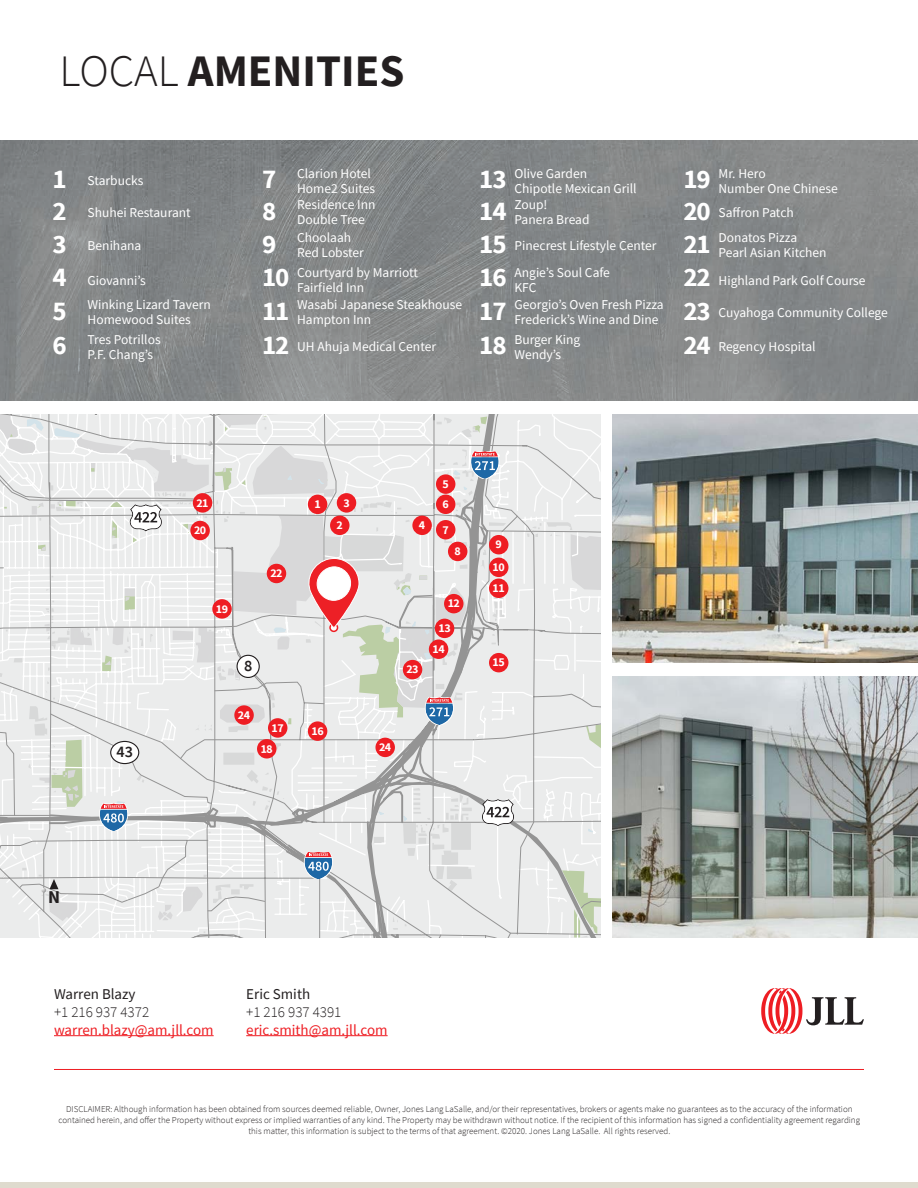
<style>
.page{position:relative;width:918px;height:1188px;background:#fff}
.page>*{position:absolute;margin:0;border:0;box-sizing:border-box;transform-origin:0 0}
.t1{font:700 45px "Source Sans Pro";color:#231f20}
.t2{font:700 27px "Source Sans Pro";letter-spacing:-.04em;color:#fff}
.t3{font:700 18px "Source Sans Pro";color:#231f20}
.t4{font:600 16.05px "Source Sans Pro";color:#231f20}
.t5{font:15px "Source Sans Pro";color:#ee1d23}
.t6{font:300 15px "Source Sans Pro";color:#231f20}
.t7{font:15px "Source Sans Pro";color:#231f20}
.t8{font:13.5px/15px "Source Sans Pro";color:#fff}
.t9{font:700 12px/20.1px "Source Sans Pro";letter-spacing:-.04em;color:#fff}
.t10{font:300 9px/10.8px "Source Sans Pro";color:#231f20;text-align:center}
.s1{font-weight:300}
</style>
<div class="page">
<img style="left:612px;top:414px;width:306px;height:523px">
<hr style="left:54px;top:1035px;width:160px;height:1px;background:#ee1d23">
<hr style="left:246px;top:1035px;width:142px;height:1px;background:#ee1d23">
<svg style="left:761px;top:988px;width:103px;height:46px"></svg>
<hr style="left:54px;top:1069px;width:810px;height:1px;background:#ee1d23">
<svg style="left:0;top:414px;width:601px;height:523px;background:#e5e6e6"></svg>
<svg style="left:0;top:414px;width:101px;height:23px;background:#e3e5e6"></svg>
<svg style="left:252px;top:414px;width:30px;height:1px"></svg>
<svg style="left:207px;top:441px;width:5px;height:5px"></svg>
<img style="left:0;top:141px;width:918px;height:260px">
<div style="left:602px;top:663px;width:316px;height:13px;background:#fff"></div>
<div style="left:0;top:1183px;width:918px;height:5px;background:#dfdbce"></div>
<svg style="left:470px;top:451px;width:30px;height:28px"></svg>
<svg style="left:425px;top:698px;width:29px;height:27px"></svg>
<svg style="left:304px;top:852px;width:29px;height:27px"></svg>
<svg style="left:99px;top:801px;width:308px;height:30px;background:#d2d4d6"></svg>
<svg style="left:482px;top:799px;width:32px;height:27px"></svg>
<div style="left:111px;top:741px;width:28px;height:23px;background:#fff;border-radius:50%"></div>
<div style="left:110px;top:741px;width:29px;height:23px;border:1px solid #231f20;border-radius:50%"></div>
<div style="left:237px;top:655px;width:22px;height:22px;background:#fff;border-radius:50%"></div>
<div style="left:237px;top:655px;width:23px;height:23px;border:1px solid #231f20;border-radius:50%"></div>
<svg style="left:130px;top:504px;width:32px;height:27px"></svg>
<svg style="left:196px;top:558px;width:271px;height:104px;background:#e2d9d8"></svg>
<div style="left:308px;top:495px;width:19px;height:19px;background:#ee1d23;border-radius:50%"></div>
<div style="left:330px;top:516px;width:20px;height:19px;background:#ee1d23;border-radius:50%"></div>
<div style="left:337px;top:493px;width:19px;height:20px;background:#ee1d23;border-radius:50%"></div>
<div style="left:412px;top:516px;width:20px;height:19px;background:#ee1d23;border-radius:50%"></div>
<div style="left:436px;top:474px;width:19px;height:20px;background:#ee1d23;border-radius:50%"></div>
<div style="left:436px;top:495px;width:19px;height:19px;background:#ee1d23;border-radius:50%"></div>
<div style="left:436px;top:520px;width:19px;height:19px;background:#ee1d23;border-radius:50%"></div>
<div style="left:448px;top:542px;width:19px;height:19px;background:#ee1d23;border-radius:50%"></div>
<div style="left:489px;top:535px;width:19px;height:19px;background:#ee1d23;border-radius:50%"></div>
<div style="left:489px;top:558px;width:19px;height:19px;background:#ee1d23;border-radius:50%"></div>
<div style="left:489px;top:579px;width:19px;height:19px;background:#ee1d23;border-radius:50%"></div>
<div style="left:444px;top:594px;width:20px;height:19px;background:#ee1d23;border-radius:50%"></div>
<div style="left:435px;top:619px;width:19px;height:19px;background:#ee1d23;border-radius:50%"></div>
<div style="left:429px;top:639px;width:19px;height:20px;background:#ee1d23;border-radius:50%"></div>
<div style="left:268px;top:718px;width:19px;height:20px;background:#ee1d23;border-radius:50%"></div>
<div style="left:489px;top:653px;width:19px;height:19px;background:#ee1d23;border-radius:50%"></div>
<div style="left:308px;top:721px;width:19px;height:20px;background:#ee1d23;border-radius:50%"></div>
<div style="left:257px;top:739px;width:20px;height:20px;background:#ee1d23;border-radius:50%"></div>
<div style="left:212px;top:599px;width:20px;height:20px;background:#ee1d23;border-radius:50%"></div>
<div style="left:190px;top:521px;width:20px;height:19px;background:#ee1d23;border-radius:50%"></div>
<div style="left:193px;top:493px;width:19px;height:20px;background:#ee1d23;border-radius:50%"></div>
<div style="left:267px;top:564px;width:19px;height:19px;background:#ee1d23;border-radius:50%"></div>
<div style="left:403px;top:660px;width:19px;height:19px;background:#ee1d23;border-radius:50%"></div>
<div style="left:234px;top:705px;width:20px;height:20px;background:#ee1d23;border-radius:50%"></div>
<div style="left:375px;top:738px;width:20px;height:19px;background:#ee1d23;border-radius:50%"></div>
<svg style="left:41px;top:879px;width:17px;height:14px"></svg>
<h1 class="t1" style="left:59px;top:41px;width:346px"><span class="s1">LOCAL</span> AMENITIES</h1>
<p class="t8" style="left:88px;top:173px;width:57px">Starbucks</p>
<p class="t8" style="left:297px;top:165px;width:80px">Clarion Hotel<br>Home2 Suites</p>
<p class="t8" style="left:514px;top:165px;width:124px">Olive Garden<br>Chipotle Mexican Grill</p>
<p class="t8" style="left:719px;top:165px;width:121px">Mr. Hero<br>Number One Chinese</p>
<h2 class="t2" style="left:52px;top:160px;width:16px">1</h2>
<h2 class="t2" style="left:262px;top:160px;width:16px">7</h2>
<h2 class="t2" style="left:479px;top:160px;width:29px">13</h2>
<h2 class="t2" style="left:683px;top:160px;width:29px">19</h2>
<h2 class="t2" style="left:52px;top:193px;width:16px">2</h2>
<h2 class="t2" style="left:262px;top:193px;width:16px">8</h2>
<h2 class="t2" style="left:479px;top:193px;width:29px">14</h2>
<h2 class="t2" style="left:683px;top:193px;width:29px">20</h2>
<h2 class="t2" style="left:52px;top:225px;width:16px">3</h2>
<h2 class="t2" style="left:262px;top:225px;width:16px">9</h2>
<h2 class="t2" style="left:479px;top:225px;width:29px">15</h2>
<h2 class="t2" style="left:683px;top:225px;width:29px">21</h2>
<p class="t8" style="left:88px;top:205px;width:105px">Shuhei Restaurant</p>
<p class="t8" style="left:297px;top:197px;width:80px">Residence Inn<br>Double Tree</p>
<p class="t8" style="left:514px;top:197px;width:77px">Zoup!<br>Panera Bread</p>
<p class="t8" style="left:719px;top:205px;width:77px">Saffron Patch</p>
<p class="t8" style="left:88px;top:238px;width:55px">Benihana</p>
<p class="t8" style="left:297px;top:230px;width:68px">Choolaah<br>Red Lobster</p>
<p class="t8" style="left:514px;top:238px;width:144px">Pinecrest Lifestyle Center</p>
<p class="t8" style="left:719px;top:230px;width:110px">Donatos Pizza<br>Pearl Asian Kitchen</p>
<p class="t8" style="left:88px;top:273px;width:60px">Giovanni’s</p>
<p class="t8" style="left:297px;top:265px;width:122px">Courtyard by Marriott<br>Fairfield Inn</p>
<p class="t8" style="left:514px;top:265px;width:97px">Angie’s Soul Cafe<br>KFC</p>
<p class="t8" style="left:719px;top:273px;width:149px">Highland Park Golf Course</p>
<h2 class="t2" style="left:52px;top:259px;width:16px">4</h2>
<h2 class="t2" style="left:262px;top:259px;width:29px">10</h2>
<h2 class="t2" style="left:479px;top:259px;width:29px">16</h2>
<h2 class="t2" style="left:683px;top:259px;width:29px">22</h2>
<p class="t8" style="left:88px;top:297px;width:125px">Winking Lizard Tavern<br>Homewood Suites</p>
<p class="t8" style="left:297px;top:297px;width:167px">Wasabi Japanese Steakhouse<br>Hampton Inn</p>
<p class="t8" style="left:514px;top:297px;width:151px">Georgio’s Oven Fresh Pizza<br>Frederick’s Wine and Dine</p>
<p class="t8" style="left:719px;top:305px;width:171px">Cuyahoga Community College</p>
<p class="t8" style="left:88px;top:332px;width:75px">Tres Potrillos<br>P.F. Chang’s</p>
<p class="t8" style="left:297px;top:339px;width:140px">UH Ahuja Medical Center</p>
<p class="t8" style="left:514px;top:332px;width:67px">Burger King<br>Wendy’s</p>
<p class="t8" style="left:719px;top:339px;width:99px">Regency Hospital</p>
<h2 class="t2" style="left:52px;top:292px;width:16px">5</h2>
<h2 class="t2" style="left:262px;top:292px;width:29px">11</h2>
<h2 class="t2" style="left:479px;top:292px;width:29px">17</h2>
<h2 class="t2" style="left:683px;top:292px;width:29px">23</h2>
<h2 class="t2" style="left:52px;top:327px;width:16px">6</h2>
<h2 class="t2" style="left:262px;top:327px;width:29px">12</h2>
<h2 class="t2" style="left:479px;top:327px;width:29px">18</h2>
<h2 class="t2" style="left:683px;top:327px;width:29px">24</h2>
<p class="t4" style="left:116px;top:741px;width:18px">43</p>
<p class="t9" style="left:196px;top:492px;width:14px">21</p>
<p class="t9" style="left:194px;top:520px;width:14px">20</p>
<p class="t9" style="left:216px;top:598px;width:14px">19</p>
<p class="t4" style="left:244px;top:655px;width:10px">8</p>
<p class="t9" style="left:238px;top:705px;width:14px">24</p>
<p class="t9" style="left:270px;top:563px;width:14px">22</p>
<p class="t9" style="left:272px;top:717px;width:14px">17</p>
<p class="t9" style="left:314px;top:494px;width:8px">1</p>
<p class="t9" style="left:343px;top:492px;width:8px">3</p>
<p class="t9" style="left:337px;top:515px;width:8px">2</p>
<p class="t9" style="left:312px;top:721px;width:14px">16</p>
<p class="t9" style="left:419px;top:515px;width:8px">4</p>
<p class="t9" style="left:406px;top:659px;width:14px">23</p>
<p class="t9" style="left:443px;top:474px;width:8px">5<br>6</p>
<p class="t9" style="left:443px;top:519px;width:8px">7</p>
<p class="t9" style="left:455px;top:541px;width:8px">8</p>
<p class="t9" style="left:493px;top:533px;width:14px;line-height:22.6px">9<br>10</p>
<p class="t9" style="left:493px;top:578px;width:14px">11</p>
<p class="t9" style="left:438px;top:591px;width:23px;line-height:24.8px;text-indent:9px">12<br>13</p>
<p class="t9" style="left:432px;top:639px;width:14px">14</p>
<p class="t9" style="left:493px;top:652px;width:14px">15</p>
<p class="t9" style="left:379px;top:737px;width:14px">24</p>
<h3 class="t3" style="left:48px;top:884px;width:13px">N</h3>
<p class="t7" style="left:54px;top:984px;width:83px">Warren Blazy</p>
<p class="t6" style="left:54px;top:1002px;width:97px">+1 216 937 4372</p>
<p class="t5" style="left:54px;top:1020px;width:161px">warren.blazy@am.jll.com</p>
<p class="t7" style="left:246px;top:984px;width:66px">Eric Smith</p>
<p class="t6" style="left:246px;top:1002px;width:97px">+1 216 937 4391</p>
<p class="t5" style="left:246px;top:1020px;width:143px">eric.smith@am.jll.com</p>
<p class="t10" style="left:59px;top:1104px;width:803px">DISCLAIMER: Although information has been obtained from sources deemed reliable, Owner, Jones Lang LaSalle, and/or their representatives, brokers or agents make no guarantees as to the accuracy of the information contained herein, and offer the Property without express or implied warranties of any kind. The Property may be withdrawn without notice. If the recipient of this information has signed a confidentiality agreement regarding this matter, this information is subject to the terms of that agreement. ©2020. Jones Lang LaSalle. All rights reserved.</p>
</div>
